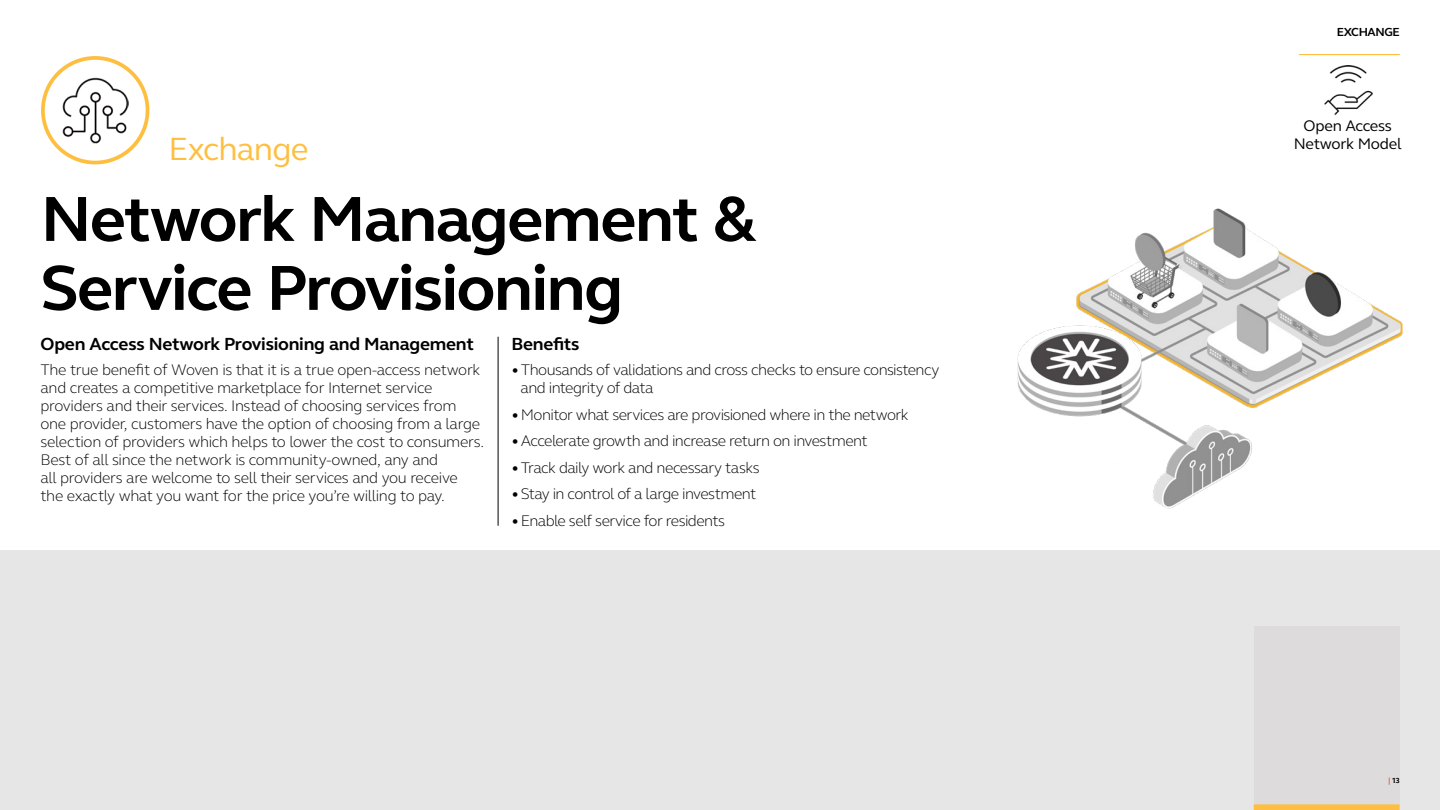
<style>
.page{position:relative;width:1440px;height:810px;background:#fff}
.page>*{position:absolute;margin:0;border:0;box-sizing:border-box;transform-origin:0 0}
.t1{font:700 65.25px/69px "FS Elliot Pro";letter-spacing:-.03em;color:#000}
.t2{font:33px "FS Elliot Pro";color:#febf40}
.t3{font:700 18px "FS Elliot Pro";letter-spacing:-.015em;color:#000}
.t4{font:300 15.75px/18px "FS Elliot Pro";letter-spacing:-.03em;color:#000}
.t5{font:15.75px/18px "FS Elliot Pro";letter-spacing:-.015em;color:#000;text-align:center}
.t6{font:700 12px "FS Elliot Pro";letter-spacing:-.025em;color:#000}
.t7{font:7.5px "FS Elliot Pro";color:#000}
.s1{color:#e76a25}
</style>
<div class="page">
<img style="left:1324px;top:66px;width:49px;height:50px">
<hr style="left:1299px;top:54px;width:101px;height:1px;background:#febf40">
<img style="left:1017px;top:209px;width:386px;height:300px">
<svg style="left:1017px;top:379px;width:113px;height:130px"></svg>
<hr style="left:498px;top:337px;width:1px;height:189px;background:#000">
<div style="left:41px;top:56px;width:108px;height:108px;border:4px solid #febf40;border-radius:50%"></div>
<img style="left:62px;top:77px;width:66px;height:66px">
<div style="left:0;top:551px;width:1440px;height:259px;background:#e7e6e6"></div>
<div style="left:1254px;top:626px;width:145px;height:184px;background:#dddbdb"></div>
<div style="left:1254px;top:804px;width:145px;height:6px;background:#febf40"></div>
<h2 class="t2" style="left:168px;top:127px;width:142px">Exchange</h2>
<h1 class="t1" style="left:40px;top:183px;width:717px">Network Management &amp;<br>Service Provisioning</h1>
<p class="t3" style="left:511px;top:332px;width:70px">Benefits</p>
<p class="t4" style="left:520px;top:360px;width:421px;text-indent:-9px">•Thousands of validations and cross checks to ensure consistency and integrity of data</p>
<p class="t4" style="left:511px;top:405px;width:399px">•Monitor what services are provisioned where in the network</p>
<p class="t4" style="left:511px;top:431px;width:358px">• Accelerate growth and increase return on investment</p>
<p class="t4" style="left:511px;top:458px;width:250px">•Track daily work and necessary tasks</p>
<p class="t4" style="left:511px;top:484px;width:246px">• Stay in control of a large investment</p>
<p class="t4" style="left:511px;top:511px;width:215px">•Enable self service for residents</p>
<p class="t3" style="left:40px;top:332px;width:435px">Open Access N etwork Provisioning and Management</p>
<p class="t4" style="left:40px;top:360px;width:445px">The true benefit of Woven is that it is a true open-access network and creates a competitive marketplace for Internet service providers and their services. Instead of choosing services from one provider, customers have the option of choosing from a large selection of providers which helps to lower the cost to consumers.<br>Best of all since the network is community-owned, any and<br>all providers are welcome to sell their services and you receive the exactly what you want for the price you’re willing to pay.</p>
<p class="t6" style="left:1337px;top:24px;width:63px">Exchange</p>
<p class="t5" style="left:1294px;top:117px;width:109px">Open Access<br>N etwork Model</p>
<p class="t7" style="left:1389px;top:776px;width:13px"><span class="s1">|</span> 13</p>
</div>
